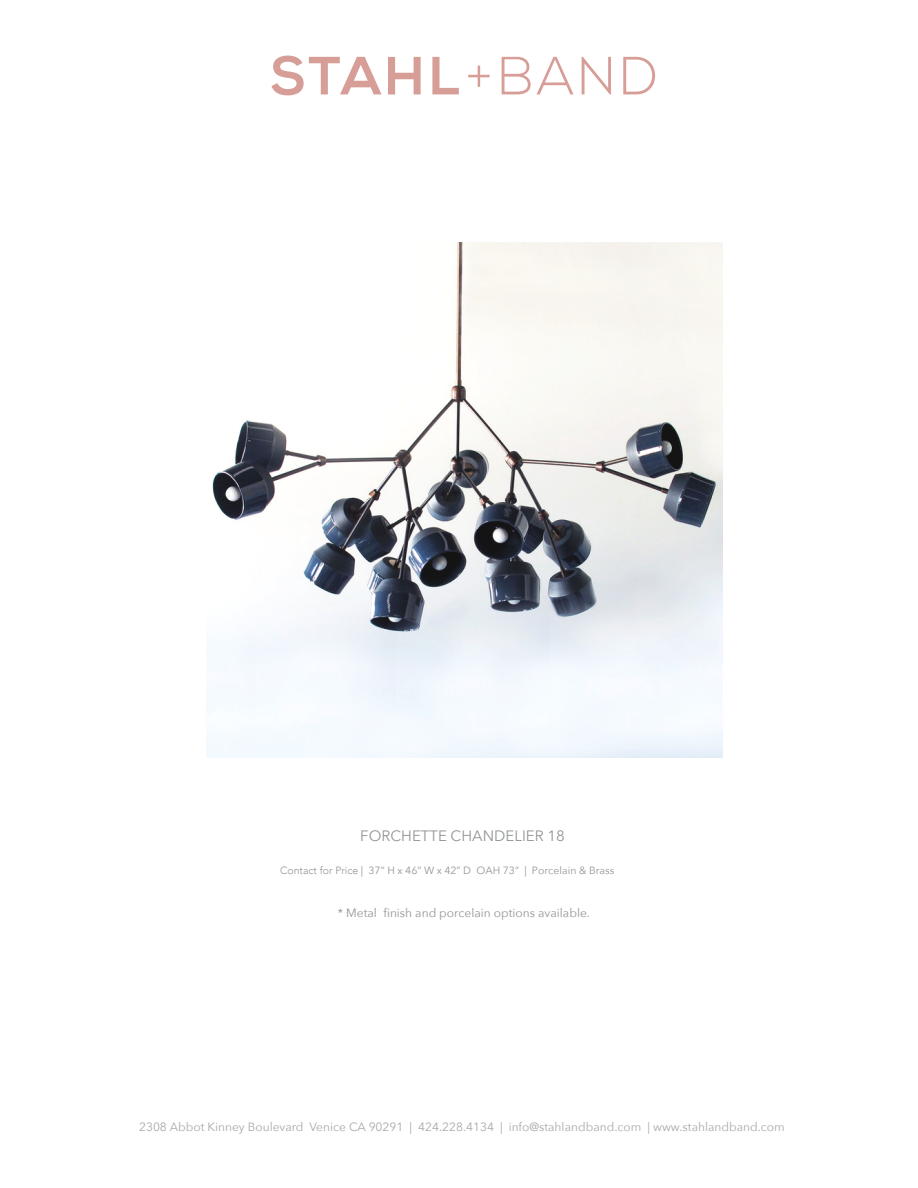
<style>
.page{position:relative;width:918px;height:1188px;background:#fff}
.page>*{position:absolute;margin:0;border:0;box-sizing:border-box;transform-origin:0 0}
.t1{font:15px "Avenir Next";color:#939598}
.t2{font:12px "Avenir Next";color:#a8a9ad}
.t3{font:12px "Avenir Next";color:#939598}
.t4{font:10.5px "Avenir Next";color:#939598}
.s1{font-style:inherit}
.s2{font-family:"Avenir";font-weight:300}
</style>
<div class="page">
<svg style="left:271px;top:56px;width:111px;height:39px"></svg>
<svg style="left:388px;top:57px;width:33px;height:37px"></svg>
<svg style="left:432px;top:57px;width:27px;height:37px"></svg>
<svg style="left:468px;top:66px;width:22px;height:21px"></svg>
<svg style="left:502px;top:57px;width:29px;height:37px"></svg>
<svg style="left:537px;top:57px;width:37px;height:37px"></svg>
<svg style="left:582px;top:57px;width:29px;height:37px"></svg>
<svg style="left:623px;top:57px;width:32px;height:37px"></svg>
<img style="left:206px;top:243px;width:516px;height:515px">
<p class="t1" style="left:360px;top:826px;width:206px">FORCHETTE CHAND<span class="s1">E</span>LIER 18</p>
<p class="t4" style="left:280px;top:863px;width:336px"><span class="s2">Contact for Price</span> | 37” H x 46” W x 42” D OAH 73” | Porcelain &amp; Brass</p>
<p class="t3" style="left:338px;top:905px;width:254px">* Metal finish and porcelain options available.</p>
<p class="t2" style="left:139px;top:1119px;width:647px">2308 Abbot Kinney Boulevard Venice CA 90291 | 424.228.4134 | info@stahlandband.com | www.stahlandband.com</p>
</div>
